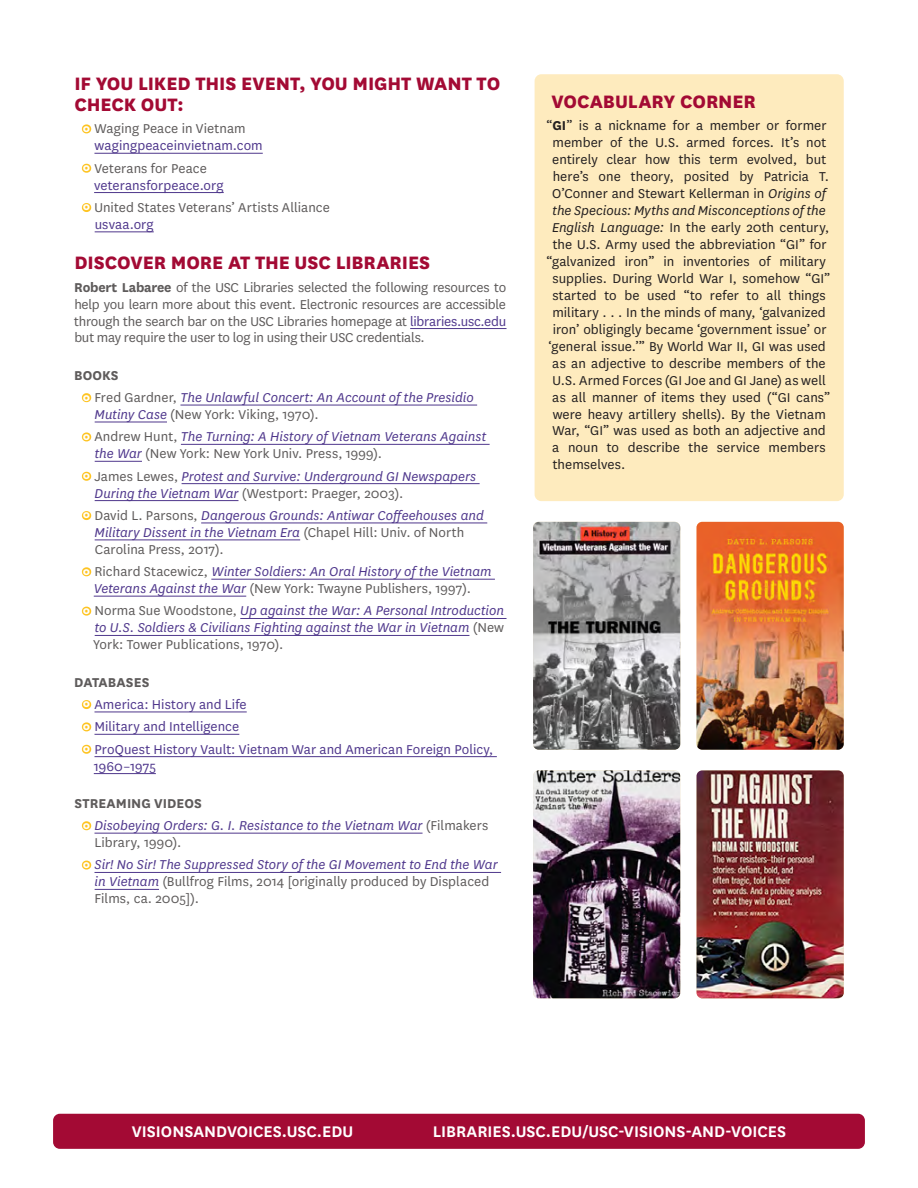
<style>
.page{position:relative;width:918px;height:1188px;background:#fff}
.page>*{position:absolute;margin:0;border:0;box-sizing:border-box;transform-origin:0 0}
.t1{font:800 21px/21px "National";letter-spacing:-.005em;color:#a30a34}
.t2{font:600 18px "National";color:#fff}
.t3{font:italic 15px/22.4px "National";color:#4f378c}
.t4{font:15px "National";letter-spacing:.005em;color:#231f20}
.t5{font:15px/17px "National";color:#5e5b5b}
.t6{font:15px/22.4px "National";letter-spacing:.005em;color:#4f378c}
.t7{font:italic 15px "National";color:#231f20}
.s1{font-family:"Neutraface Text";font-weight:700;font-size:13.5px;color:#fec422}
.s2{color:#5e5b5b}
.s3{color:#4f378c}
.s4{font-weight:700}
.s5{font-weight:700;font-style:normal;color:#5e5b5b}
.s6{font-family:"Neutraface Text";font-weight:700;font-style:normal;font-size:13.5px;color:#fec422}
.s7{font-style:normal;color:#5e5b5b}
.s8{font-style:italic;color:#4f378c}
.s9{font-weight:700;color:#5e5b5b}
.s10{font-style:italic}
</style>
<div class="page">
<div style="left:535px;top:74px;width:309px;height:427px;background:#feebbe;border-radius:7px"></div>
<hr style="left:94px;top:153px;width:169px;height:1px;background:#4f378c">
<hr style="left:94px;top:192px;width:130px;height:1px;background:#4f378c">
<hr style="left:95px;top:231px;width:59px;height:1px;background:#4f378c">
<hr style="left:410px;top:328px;width:97px;height:1px;background:#4f378c">
<hr style="left:180px;top:405px;width:297px;height:1px;background:#4f378c">
<hr style="left:95px;top:422px;width:72px;height:1px;background:#4f378c">
<hr style="left:181px;top:444px;width:309px;height:1px;background:#4f378c">
<hr style="left:95px;top:461px;width:47px;height:1px;background:#4f378c">
<hr style="left:182px;top:483px;width:298px;height:1px;background:#4f378c">
<hr style="left:95px;top:500px;width:143px;height:1px;background:#4f378c">
<hr style="left:201px;top:523px;width:286px;height:1px;background:#4f378c">
<hr style="left:95px;top:539px;width:205px;height:1px;background:#4f378c">
<hr style="left:211px;top:579px;width:284px;height:1px;background:#4f378c">
<hr style="left:94px;top:596px;width:152px;height:1px;background:#4f378c">
<hr style="left:240px;top:618px;width:267px;height:1px;background:#4f378c">
<hr style="left:95px;top:635px;width:374px;height:1px;background:#4f378c">
<hr style="left:94px;top:712px;width:153px;height:1px;background:#4f378c">
<hr style="left:94px;top:734px;width:145px;height:1px;background:#4f378c">
<hr style="left:94px;top:756px;width:403px;height:1px;background:#4f378c">
<hr style="left:94px;top:773px;width:62px;height:1px;background:#4f378c">
<hr style="left:94px;top:833px;width:329px;height:1px;background:#4f378c">
<hr style="left:94px;top:872px;width:407px;height:1px;background:#4f378c">
<hr style="left:95px;top:889px;width:64px;height:1px;background:#4f378c">
<div style="left:53px;top:1114px;width:812px;height:35px;background:#a30a34;border-radius:7px"></div>
<img style="left:533px;top:522px;width:147px;height:228px">
<img style="left:533px;top:770px;width:147px;height:228px">
<img style="left:697px;top:522px;width:147px;height:228px">
<img style="left:697px;top:770px;width:147px;height:228px">
<h1 class="t1" style="left:74px;top:71px;width:428px">IF YOU LIKED THIS EVENT, YOU MIGHT WANT TO<br>CHECK OUT:</h1>
<p class="t6" style="left:94px;top:120px;width:170px;line-height:17px;text-indent:-12px"><span class="s1">o</span> <span class="s2">Waging Peace in Vietnam </span>wagingpeaceinvietnam.com</p>
<p class="t6" style="left:94px;top:159px;width:131px;line-height:17px;text-indent:-11px"><span class="s1">o</span> <span class="s2">Veterans for Peace </span>veteransforpeace.org</p>
<p class="t5" style="left:95px;top:198px;width:237px;text-indent:-12px"><span class="s1">o</span> United States Veterans’ Artists Alliance <span class="s3">usvaa.org</span></p>
<h1 class="t1" style="left:74px;top:251px;width:357px">DISCOVER MORE AT THE USC LIBRARIES</h1>
<p class="t5" style="left:74px;top:278px;width:434px;text-align:justify"><span class="s4">Robert Labaree</span> of the USC Libraries selected the following resources to help you learn more about this event. Electronic resources are accessible through the search bar on the USC Libraries homepage at <span class="s3">libraries.usc.edu </span>but may require the user to log in using their USC credentials.</p>
<p class="t3" style="left:83px;top:363px;width:392px;text-indent:-9px"><span class="s5">BOOKS<br></span><span class="s6">o</span> <span class="s7">Fred Gardner,</span> The Unlawful Concert: An Account of the Presidio</p>
<p class="t3" style="left:83px;top:403px;width:405px;text-indent:12px">Mutiny Case <span class="s7">(New York: Viking, 1970).<br></span><span class="s6">o</span> <span class="s7">Andrew Hunt,</span> The Turning: A History of Vietnam Veterans Against</p>
<p class="t3" style="left:83px;top:442px;width:395px;text-indent:12px">the War <span class="s7">(New York: New York Univ. Press, 1999).<br></span><span class="s6">o</span> <span class="s7">James Lewes,</span> Protest and Survive: Underground GI Newspapers</p>
<p class="t3" style="left:83px;top:481px;width:403px;text-indent:12px">During the Vietnam War <span class="s7">(Westport: Praeger, 2003).<br></span><span class="s6">o</span> <span class="s7">David L. Parsons,</span> Dangerous Grounds: Antiwar Coffeehouses and</p>
<p class="t5" style="left:95px;top:523px;width:371px"><span class="s8">Military Dissent in the Vietnam Era</span> (Chapel Hill: Univ. of North<br>Carolina Press, 2017).</p>
<p class="t3" style="left:94px;top:563px;width:399px;line-height:17px;text-indent:-11px"><span class="s6">o</span> <span class="s7">Richard Stacewicz,</span> Winter Soldiers: An Oral History of the Vietnam<br>Veterans Against the War <span class="s7">(New York: Twayne Publishers, 1997).</span></p>
<p class="t3" style="left:93px;top:602px;width:412px;line-height:17px;text-align:justify;text-indent:-10px"><span class="s6">o</span> <span class="s7">Norma Sue Woodstone,</span> Up against the War: A Personal Introduction to U.S. Soldiers &amp; Civilians Fighting against the War in Vietnam <span class="s7">(New York: Tower Publications, 1970).</span></p>
<p class="t6" style="left:83px;top:670px;width:412px;text-indent:-9px"><span class="s9">DATABASES<br></span><span class="s1">o</span> America: History and Life<br><span class="s1">o</span> Military and Intelligence<br><span class="s1">o</span> ProQuest History Vault: Vietnam War and American Foreign Policy,</p>
<p class="t6" style="left:94px;top:754px;width:64px">1960–1975</p>
<p class="t3" style="left:83px;top:792px;width:407px;text-indent:-8px"><span class="s5">STREAMING VIDEOS<br></span><span class="s6">o</span> Disobeying Orders: G. I. Resistance to the Vietnam War <span class="s7">(Filmakers</span></p>
<p class="t3" style="left:83px;top:831px;width:416px;text-indent:12px"><span class="s7">Library, 1990).<br></span><span class="s6">o</span> Sir! No Sir! The Suppressed Story of the GI Movement to End the War</p>
<p class="t5" style="left:94px;top:873px;width:396px"><span class="s8">in Vietnam</span> (Bullfrog Films, 2014 [originally produced by Displaced<br>Films, ca. 2005]).</p>
<h1 class="t1" style="left:552px;top:89px;width:206px">VOCABULARY CORNER</h1>
<p class="t4" style="left:547px;top:116px;width:282px">“<span class="s4">GI</span>” is a nickname for a member or former</p>
<p class="t4" style="left:552px;top:133px;width:275px">member of the U.S. armed forces. It’s not</p>
<p class="t4" style="left:552px;top:150px;width:276px">entirely clear how this term evolved, but</p>
<p class="t4" style="left:553px;top:167px;width:278px">here’s one theory, posited by Patricia T.</p>
<p class="t4" style="left:552px;top:184px;width:275px">O’Conner and Stewart Kellerman in <span class="s10">Origins of</span></p>
<p class="t7" style="left:553px;top:201px;width:275px">the Specious: Myths and Misconceptions of the</p>
<p class="t4" style="left:552px;top:218px;width:279px"><span class="s10">English Language:</span> In the early 20th century,</p>
<p class="t4" style="left:553px;top:235px;width:275px">the U.S. Army used the abbreviation “GI” for</p>
<p class="t4" style="left:547px;top:252px;width:281px">“galvanized iron” in inventories of military</p>
<p class="t4" style="left:552px;top:269px;width:279px">supplies. During World War I, somehow “GI”</p>
<p class="t4" style="left:552px;top:286px;width:275px">started to be used “to refer to all things</p>
<p class="t4" style="left:552px;top:303px;width:275px">military . . . In the minds of many, ‘galvanized</p>
<p class="t4" style="left:553px;top:319px;width:275px">iron’ obligingly became ‘government issue’ or</p>
<p class="t4" style="left:549px;top:336px;width:279px">‘general issue.’” By World War II, GI was used</p>
<p class="t4" style="left:552px;top:353px;width:275px">as an adjective to describe members of the</p>
<p class="t4" style="left:553px;top:370px;width:275px">U.S. Armed Forces (GI Joe and GI Jane) as well</p>
<p class="t4" style="left:552px;top:387px;width:280px">as all manner of items they used (“GI cans”</p>
<p class="t4" style="left:553px;top:404px;width:275px">were heavy artillery shells). By the Vietnam</p>
<p class="t4" style="left:552px;top:421px;width:275px">War, “GI” was used as both an adjective and</p>
<p class="t4" style="left:552px;top:438px;width:275px">a noun to describe the service members</p>
<p class="t4" style="left:553px;top:455px;width:74px">themselves.</p>
<p class="t2" style="left:132px;top:1119px;width:223px">VISIONSANDVOICES.USC.EDU</p>
<p class="t2" style="left:433px;top:1119px;width:355px">LIBRARIES.USC.EDU/USC-VISIONS-AND-VOICES</p>
</div>
